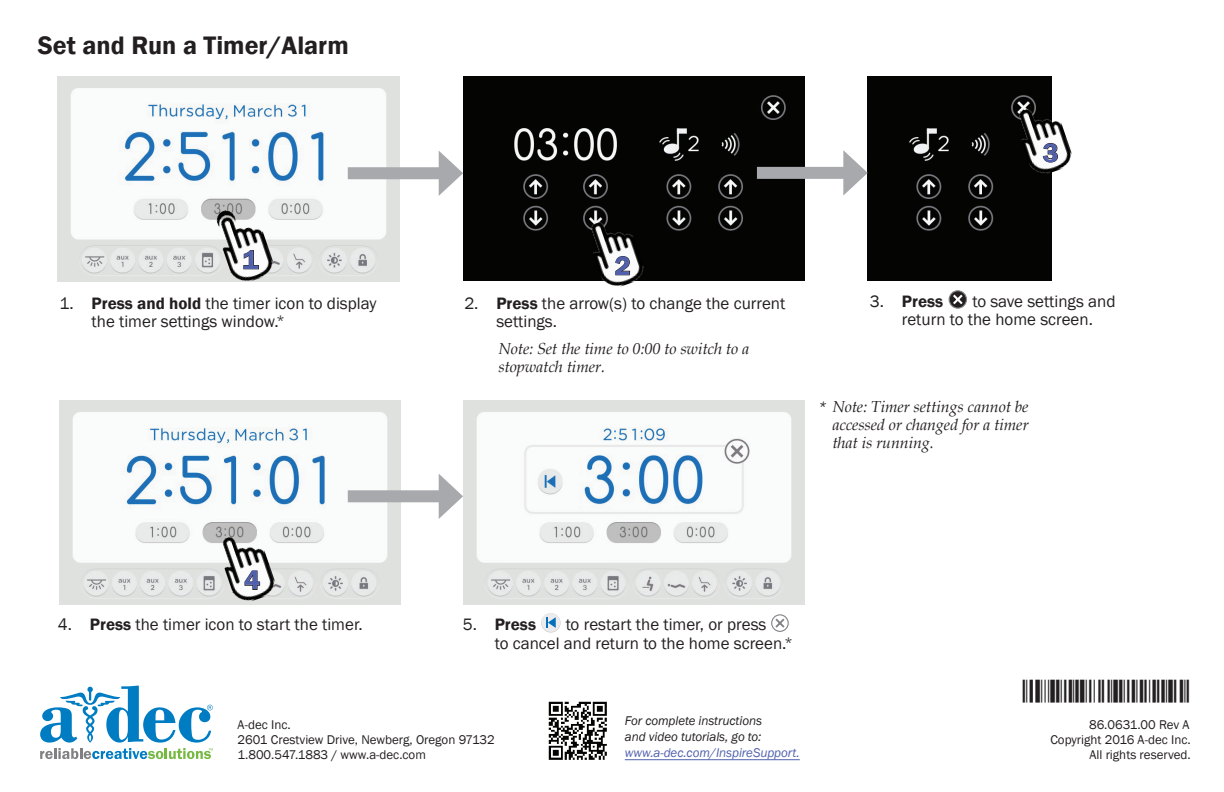
<style>
.page{position:relative;width:1224px;height:792px;background:#fff}
.page>*{position:absolute;margin:0;border:0;box-sizing:border-box;transform-origin:0 0}
.t1{font:600 27px "Franklin Gothic";color:#5060ac}
.Heading_3_-_No_Inden{font:600 26px "Franklin Gothic";color:#231f20}
.t2{font:19px "ID Automation C128 XS";color:#231f20}
.Table_Text_Numbered{font:17px/18.4px "Franklin Gothic";color:#231f20}
.Table_Text_Numbered-2{font:600 17px "Franklin Gothic";color:#231f20}
.Note_-_Legal_Text{font:italic 16px/18px "Book Antiqua";letter-spacing:-.005em;color:#231f20}
.Note_-_Legal_Text-2{font:italic 13px/16.2px "Franklin Gothic";letter-spacing:-.005em;color:#231f20}
.Address_Block_Copyri{font:13px "Franklin Gothic";color:#231f20}
.Address_Block{font:13px "Franklin Gothic";color:#231f20}
.Address_Block_Header{font:13px "Franklin Gothic";color:#231f20}
.s1{font-weight:600}
.s2{font-size:14.2px}
.s3{font-weight:400}
.s4{font-family:"Franklin Gothic";font-size:14.2px}
.s5{color:#5060ac}
</style>
<div class="page">
<img style="left:58px;top:76px;width:342px;height:205px">
<div style="left:463px;top:76px;width:341px;height:205px;background:#040503"></div>
<div style="left:348px;top:167px;width:100px;height:12px;background:#a8a9ad"></div>
<svg style="left:439px;top:151px;width:24px;height:45px"></svg>
<img style="left:463px;top:400px;width:341px;height:205px">
<img style="left:60px;top:400px;width:341px;height:205px">
<hr style="left:625px;top:759px;width:175px;height:1px;background:#5060ac">
<img style="left:548px;top:701px;width:59px;height:59px">
<div style="left:868px;top:76px;width:183px;height:205px;background:#040503"></div>
<div style="left:757px;top:167px;width:96px;height:12px;background:#a8a9ad"></div>
<svg style="left:843px;top:150px;width:25px;height:46px"></svg>
<div style="left:948px;top:290px;width:19px;height:19px;border:1px solid #808285;border-radius:50%"></div>
<svg style="left:951px;top:292px;width:14px;height:15px"></svg>
<div style="left:348px;top:490px;width:100px;height:12px;background:#a8a9ad"></div>
<svg style="left:439px;top:474px;width:24px;height:45px"></svg>
<svg style="left:541px;top:613px;width:19px;height:19px"></svg>
<div style="left:771px;top:614px;width:18px;height:18px;border:1px solid #808285;border-radius:50%"></div>
<svg style="left:773px;top:616px;width:13px;height:13px"></svg>
<img style="left:211px;top:201px;width:66px;height:81px">
<svg style="left:243px;top:250px;width:16px;height:20px"></svg>
<img style="left:584px;top:213px;width:63px;height:74px">
<svg style="left:615px;top:255px;width:16px;height:21px"></svg>
<img style="left:1012px;top:100px;width:60px;height:78px">
<svg style="left:1042px;top:142px;width:16px;height:21px"></svg>
<img style="left:215px;top:528px;width:64px;height:77px">
<svg style="left:244px;top:570px;width:17px;height:20px"></svg>
<svg style="left:40px;top:748px;width:173px;height:11px"></svg>
<svg style="left:40px;top:685px;width:173px;height:57px"></svg>
<p class="Heading_3_-_No_Inden" style="left:38px;top:29px;width:312px">Set and Run a Timer/Alarm</p>
<p class="t1" style="left:1043px;top:136px;width:17px">3</p>
<p class="t1" style="left:243px;top:243px;width:17px">1</p>
<p class="t1" style="left:615px;top:249px;width:17px">2</p>
<p class="Table_Text_Numbered" style="left:92px;top:294px;width:286px;text-indent:-32px">1. <span class="s1">Press and hold</span> the timer icon to display the timer settings window.<span class="s2">*</span></p>
<p class="Table_Text_Numbered" style="left:496px;top:294px;width:291px;text-indent:-32px">2. <span class="s1">Press</span> the arrow(s) to change the current settings.</p>
<p class="Note_-_Legal_Text" style="left:498px;top:339px;width:252px">Note: Set the time to 0:00 to switch to a stopwatch timer.</p>
<p class="Table_Text_Numbered-2" style="left:870px;top:291px;width:75px"><span class="s3">3.</span> Press</p>
<p class="Table_Text_Numbered" style="left:902px;top:292px;width:215px;text-indent:70px">to save settings and return to the home screen.</p>
<p class="Note_-_Legal_Text" style="left:832px;top:397px;width:198px;text-align:justify;text-indent:-14px"><span class="s4">*</span> Note: Timer settings cannot be accessed or changed for a timer that is running.</p>
<p class="t1" style="left:244px;top:564px;width:17px">4</p>
<p class="Table_Text_Numbered" style="left:58px;top:616px;width:306px">4. <span class="s1">Press</span> the timer icon to start the timer.</p>
<p class="Table_Text_Numbered-2" style="left:463px;top:614px;width:75px"><span class="s3">5.</span> Press</p>
<p class="Table_Text_Numbered" style="left:495px;top:615px;width:299px;text-indent:71px">to restart the timer, or press<br>to cancel and return to the home screen.<span class="s2">*</span></p>
<p class="Address_Block_Header" style="left:238px;top:717px;width:55px">A-dec Inc.</p>
<p class="Address_Block" style="left:238px;top:732px;width:259px">2601 Crestview Drive, Newberg, Oregon 97132</p>
<p class="Address_Block_Header" style="left:238px;top:747px;width:190px">1.800.547.1883 / www.a-dec.com</p>
<p class="Note_-_Legal_Text-2" style="left:625px;top:713px;width:176px">For complete instructions<br>and video tutorials, go to: <span class="s5">www.a-dec.com/InspireSupport.</span></p>
<p class="t2" style="left:1023px;top:677px;width:176px">ÍvÈ.Ç&amp;?È.00ÉÎ</p>
<p class="Address_Block_Copyri" style="left:1089px;top:717px;width:102px">86.0631.00 Rev A</p>
<p class="Address_Block_Copyri" style="left:1050px;top:732px;width:142px">Copyright 2016 A-dec Inc.</p>
<p class="Address_Block_Copyri" style="left:1089px;top:747px;width:103px">All rights reserved.</p>
</div>
